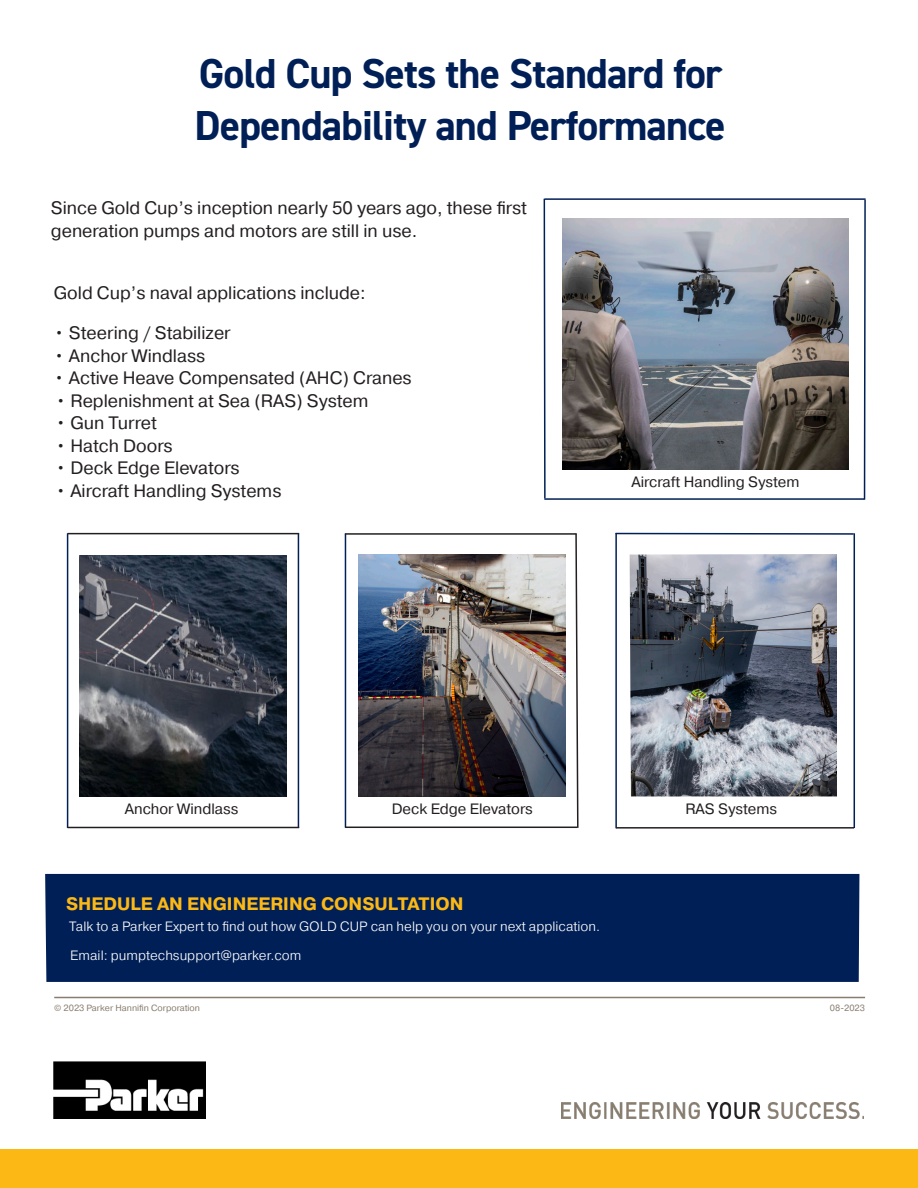
<style>
.page{position:relative;width:918px;height:1188px;background:#fff}
.page>*{position:absolute;margin:0;border:0;box-sizing:border-box;transform-origin:0 0}
.t1{font:700 42px/52.5px "DIN2014";letter-spacing:-.02em;color:#001f56}
.t2{font:18px/22.5px "Pragmatica";color:#231f20}
.t3{font:700 18px "Pragmatica";color:#fcb814}
.t4{font:15px "Pragmatica";color:#231f20}
.t5{font:300 13.5px "Pragmatica";color:#fff}
.t6{font:9px "Pragmatica";color:#887d6e}
</style>
<div class="page">
<div style="left:0;top:1150px;width:918px;height:38px;background:#fcb814"></div>
<hr style="left:54px;top:997px;width:811px;height:1px;background:#887d6e">
<img style="left:53px;top:1062px;width:152px;height:57px">
<img style="left:562px;top:1103px;width:302px;height:15px">
<div style="left:45px;top:874px;width:814px;height:108px;background:#001f56"></div>
<img style="left:630px;top:554px;width:207px;height:242px">
<hr style="left:67px;top:533px;width:1px;height:295px;background:#001f56">
<hr style="left:545px;top:198px;width:321px;height:2px;background:#001f56">
<img style="left:562px;top:219px;width:287px;height:250px">
<svg style="left:543px;top:198px;width:3px;height:300px"></svg>
<svg style="left:863px;top:198px;width:3px;height:302px"></svg>
<img style="left:358px;top:555px;width:208px;height:242px">
<hr style="left:298px;top:533px;width:1px;height:295px;background:#001f56">
<hr style="left:345px;top:534px;width:1px;height:294px;background:#001f56">
<hr style="left:616px;top:533px;width:238px;height:2px;background:#001f56">
<hr style="left:615px;top:533px;width:2px;height:295px;background:#001f56">
<img style="left:80px;top:555px;width:206px;height:242px">
<hr style="left:345px;top:827px;width:232px;height:1px;background:#231f20">
<hr style="left:345px;top:533px;width:232px;height:2px;background:#231f20">
<hr style="left:67px;top:533px;width:232px;height:1px;background:#231f20">
<hr style="left:68px;top:827px;width:231px;height:1px;background:#231f20">
<hr style="left:616px;top:827px;width:238px;height:2px;background:#231f20">
<svg style="left:575px;top:533px;width:4px;height:295px"></svg>
<hr style="left:544px;top:498px;width:320px;height:2px;background:#001f56">
<hr style="left:854px;top:533px;width:1px;height:295px;background:#001f56">
<p class="t1" style="left:194px;top:47px;width:533px">Gold Cup Sets the Standard for<br>Dependability and Performance</p>
<p class="t2" style="left:51px;top:197px;width:478px">Since Gold Cup’s inception nearly 50 years ago, these first generation pumps and motors are still in use.</p>
<p class="t2" style="left:54px;top:282px;width:313px">Gold Cup’s naval applications include:</p>
<p class="t2" style="left:54px;top:322px;width:178px">• Steering / Stabilizer</p>
<p class="t2" style="left:54px;top:345px;width:153px">• Anchor Windlass</p>
<p class="t2" style="left:54px;top:367px;width:359px">• Active Heave Compensated (AHC) Cranes</p>
<p class="t2" style="left:55px;top:390px;width:315px">• Replenishment at Sea (RAS) System</p>
<p class="t2" style="left:55px;top:412px;width:103px">• Gun Turret</p>
<p class="t2" style="left:55px;top:435px;width:119px">• Hatch Doors</p>
<p class="t2" style="left:55px;top:457px;width:186px">• Deck Edge Elevators</p>
<p class="t2" style="left:55px;top:480px;width:227px">• Aircraft Handling Systems</p>
<p class="t4" style="left:631px;top:473px;width:170px">Aircraft Handling System</p>
<p class="t4" style="left:125px;top:800px;width:115px">Anchor Windlass</p>
<p class="t4" style="left:392px;top:800px;width:142px">Deck Edge Elevators</p>
<p class="t4" style="left:685px;top:800px;width:93px">RAS Systems</p>
<p class="t3" style="left:66px;top:892px;width:399px">SHEDULE AN ENGINEERING CONSULTATION</p>
<p class="t5" style="left:69px;top:918px;width:532px">Talk to a Parker Expert to find out how GOLD CUP can help you on your next application.</p>
<p class="t5" style="left:70px;top:947px;width:233px">Email: pumptechsupport@parker.com</p>
<p class="t6" style="left:54px;top:1002px;width:147px">© 2023 Parker Hannifin Corporation</p>
<p class="t6" style="left:830px;top:1002px;width:37px">08-2023</p>
</div>
